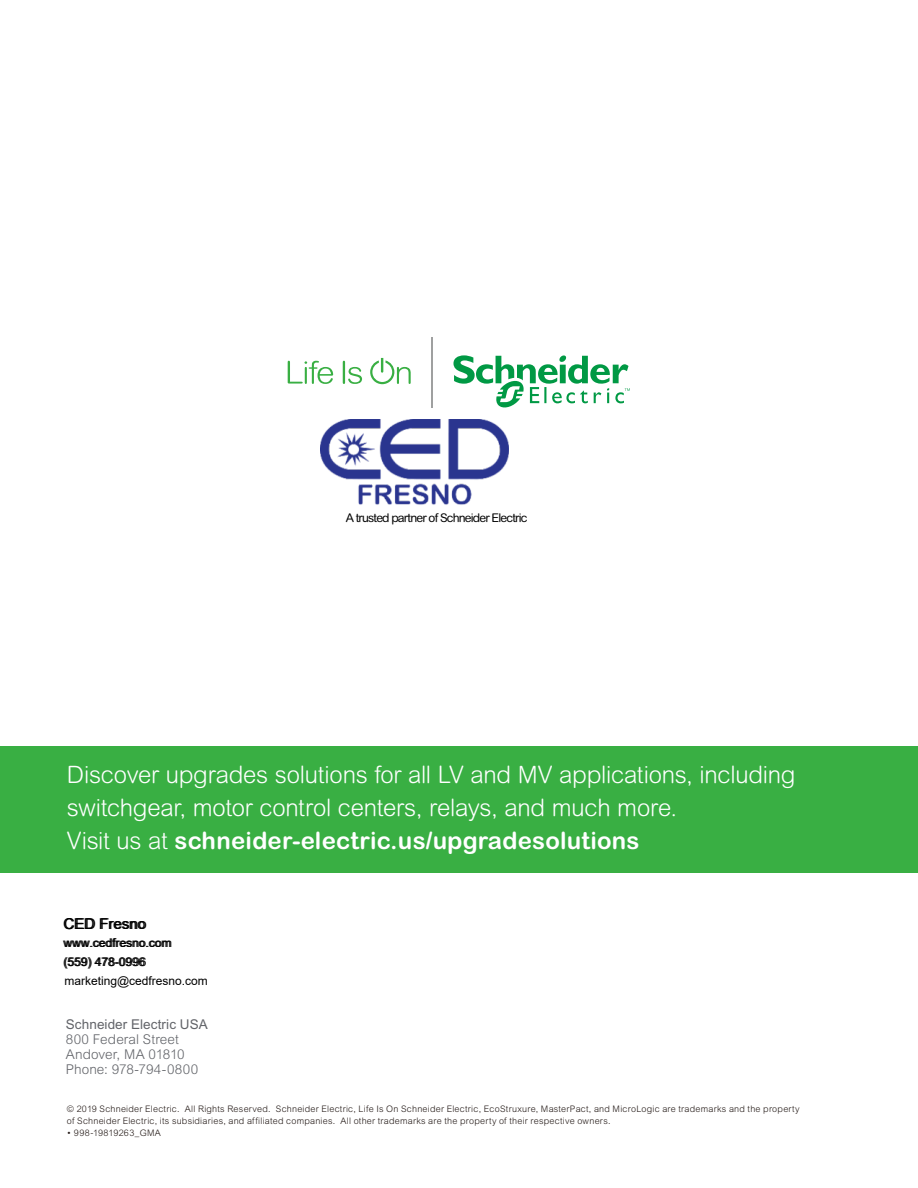
<style>
.page{position:relative;width:918px;height:1188px;background:#fff}
.page>*{position:absolute;margin:0;border:0;box-sizing:border-box;transform-origin:0 0}
.t1{font:300 24px/33px "Arial Rounded MT Std";letter-spacing:-.01em;color:#fff}
.t2{font:15px "Arial";color:#000}
.t3{font:300 13.5px/15px "Arial MT Std";letter-spacing:.005em;color:#626469}
.t4{font:13.5px "Arial MT Std";letter-spacing:.005em;color:#626469}
.t5{font:12px/19px "Arial";color:#000}
.t6{font:12px "Arial Rounded MT Std";letter-spacing:-.07em;color:#000}
.t7{font:300 9px/12px "Arial MT Pro";letter-spacing:.025em;color:#231916}
.s1{font-weight:700}
</style>
<div class="page">
<div style="left:0;top:746px;width:918px;height:127px;background:#39af43"></div>
<svg style="left:288px;top:361px;width:45px;height:23px"></svg>
<svg style="left:343px;top:361px;width:19px;height:23px"></svg>
<svg style="left:370px;top:358px;width:41px;height:26px"></svg>
<hr style="left:432px;top:337px;width:1px;height:71px;background:#9fa0a0">
<svg style="left:453px;top:355px;width:177px;height:53px"></svg>
<img style="left:320px;top:420px;width:188px;height:85px">
<h3 class="t6" style="left:346px;top:511px;width:183px">A trusted partner of Schneider Electric</h3>
<h1 class="t1" style="left:67px;top:759px;width:730px">Discover upgrades solutions for all LV and MV applications, including switchgear, motor control centers, relays, and much more.<br>Visit us at <span class="s1">schneider-electric.us/upgradesolutions</span></h1>
<h2 class="t2" style="left:64px;top:914px;width:84px">CED Fresno</h2>
<h3 class="t5" style="left:64px;top:933px;width:110px">www.cedfresno.com (559) 478-0996</h3>
<h3 class="t5" style="left:64px;top:971px;width:145px">marketing@cedfresno.com</h3>
<h3 class="t4" style="left:66px;top:1016px;width:143px">Schneider Electric USA</h3>
<h3 class="t3" style="left:66px;top:1031px;width:134px">800 Federal Street<br>Andover, MA 01810<br>Phone: 978-794-0800</h3>
<p class="t7" style="left:67px;top:1103px;width:734px">© 2019 Schneider Electric. All Rights Reserved. Schneider Electric, Life Is On Schneider Electric, EcoStruxure, MasterPact, and MicroLogic are trademarks and the property of Schneider Electric, its subsidiaries, and affiliated companies. All other trademarks are the property of their respective owners.</p>
<p class="t7" style="left:67px;top:1127px;width:96px">• 998-19819263_GMA</p>
</div>
